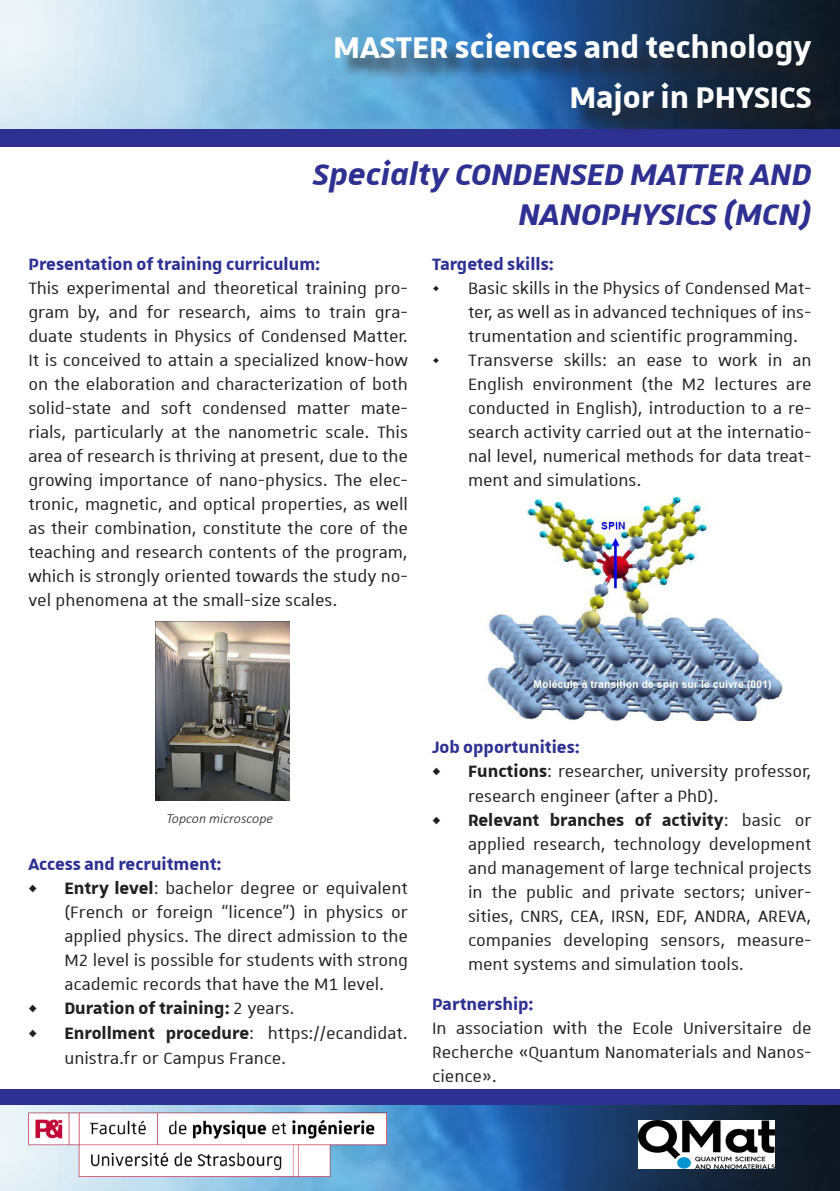
<style>
.page{position:relative;width:840px;height:1191px;background:#fff}
.page>*{position:absolute;margin:0;border:0;box-sizing:border-box;transform-origin:0 0}
.t1{font:italic 700 40px "Unistra A";color:#2e3092}
.t2{font:700 40px "Unistra A";color:#fff}
.t3{font:22px/24px "Unistra A";color:#231f20;text-align:justify}
.t4{font:700 22px "Unistra A";color:#2e3092}
.t5{font:700 22px "Unistra A";color:#231f20}
.t6{font:italic 300 14px "Calibri";color:#231f20}
.s1{font-weight:700}
.s2{font-weight:400}
</style>
<div class="page">
<img style="left:0;top:0;width:839px;height:129px">
<div style="left:0;top:129px;width:839px;height:17px;background:#2e3092"></div>
<div style="left:0;top:1089px;width:839px;height:17px;background:#2e3092"></div>
<div style="left:338px;top:37px;width:496px;height:102px;background:#231f20;opacity:.75"></div>
<img style="left:155px;top:622px;width:134px;height:178px">
<img style="left:484px;top:497px;width:298px;height:223px">
<img style="left:0;top:1105px;width:839px;height:86px">
<img style="left:28px;top:1112px;width:358px;height:64px">
<img style="left:638px;top:1120px;width:136px;height:48px">
<p class="t2" style="left:333px;top:25px;width:479px">MASTER sciences and technology</p>
<p class="t2" style="left:569px;top:75px;width:243px">Major in PHYSICS</p>
<p class="t1" style="left:313px;top:153px;width:499px">Specialty CONDENSED MATTER AND</p>
<p class="t1" style="left:518px;top:193px;width:294px">NANOPHYSICS (MCN)</p>
<p class="t4" style="left:28px;top:251px;width:293px">Presentation of training curriculum:</p>
<p class="t3" style="left:28px;top:275px;width:381px">This experimental and theoretical training pro&shy;gram by, and for research, aims to train gra&shy;duate students in Physics of Condensed Matter.<br>It is conceived to attain a specialized know-how on the elaboration and characterization of both solid-state and soft condensed matter mate&shy;rials, particularly at the nanometric scale. This area of research is thriving at present, due to the growing importance of nano-physics. The elec&shy;tronic, magnetic, and optical properties, as well as their combination, constitute the core of the teaching and research contents of the program, which is strongly oriented towards the study no&shy;vel phenomena at the small-size scales.</p>
<p class="t4" style="left:432px;top:251px;width:123px">Targeted skills:</p>
<p class="t3" style="left:468px;top:275px;width:345px;text-indent:-36px">• Basic skills in the Physics of Condensed Mat&shy;ter, as well as in advanced techniques of ins&shy;trumentation and scientific programming.</p>
<p class="t3" style="left:468px;top:347px;width:345px;text-indent:-36px">• Transverse skills: an ease to work in an English environment (the M2 lectures are conducted in English), introduction to a re&shy;search activity carried out at the internatio&shy;nal level, numerical methods for data treat&shy;ment and simulations.</p>
<p class="t6" style="left:166px;top:809px;width:108px">Topcon microscope</p>
<p class="t4" style="left:28px;top:851px;width:195px">Access and recruitment:</p>
<p class="t3" style="left:64px;top:875px;width:345px;text-indent:-36px"><span class="s1">• Entry level</span>: bachelor degree or equivalent (French or foreign “licence”) in physics or applied physics. The direct admission to the M2 level is possible for students with strong academic records that have the M1 level.</p>
<p class="t5" style="left:28px;top:995px;width:268px">• Duration of training: <span class="s2">2 years.</span></p>
<p class="t3" style="left:64px;top:1019px;width:345px;line-height:25px;text-indent:-36px"><span class="s1">• Enrollment procedure</span>: https://ecandidat. unistra.fr or Campus France.</p>
<p class="t4" style="left:432px;top:735px;width:149px">Job opportunities:</p>
<p class="t3" style="left:468px;top:759px;width:345px;text-indent:-36px"><span class="s1">• Functions</span>: researcher, university professor, research engineer (after a PhD).</p>
<p class="t3" style="left:468px;top:807px;width:345px;text-indent:-36px"><span class="s1">• Relevant branches of activity</span>: basic or applied research, technology development and management of large technical projects in the public and private sectors; univer&shy;sities, CNRS, CEA, IRSN, EDF, ANDRA, AREVA, companies developing sensors, measure&shy;ment systems and simulation tools.</p>
<p class="t4" style="left:432px;top:991px;width:103px">Partnership:</p>
<p class="t3" style="left:432px;top:1015px;width:381px">In association with the Ecole Universitaire de Recherche «Quantum Nanomaterials and Nanos&shy;cience».</p>
</div>
